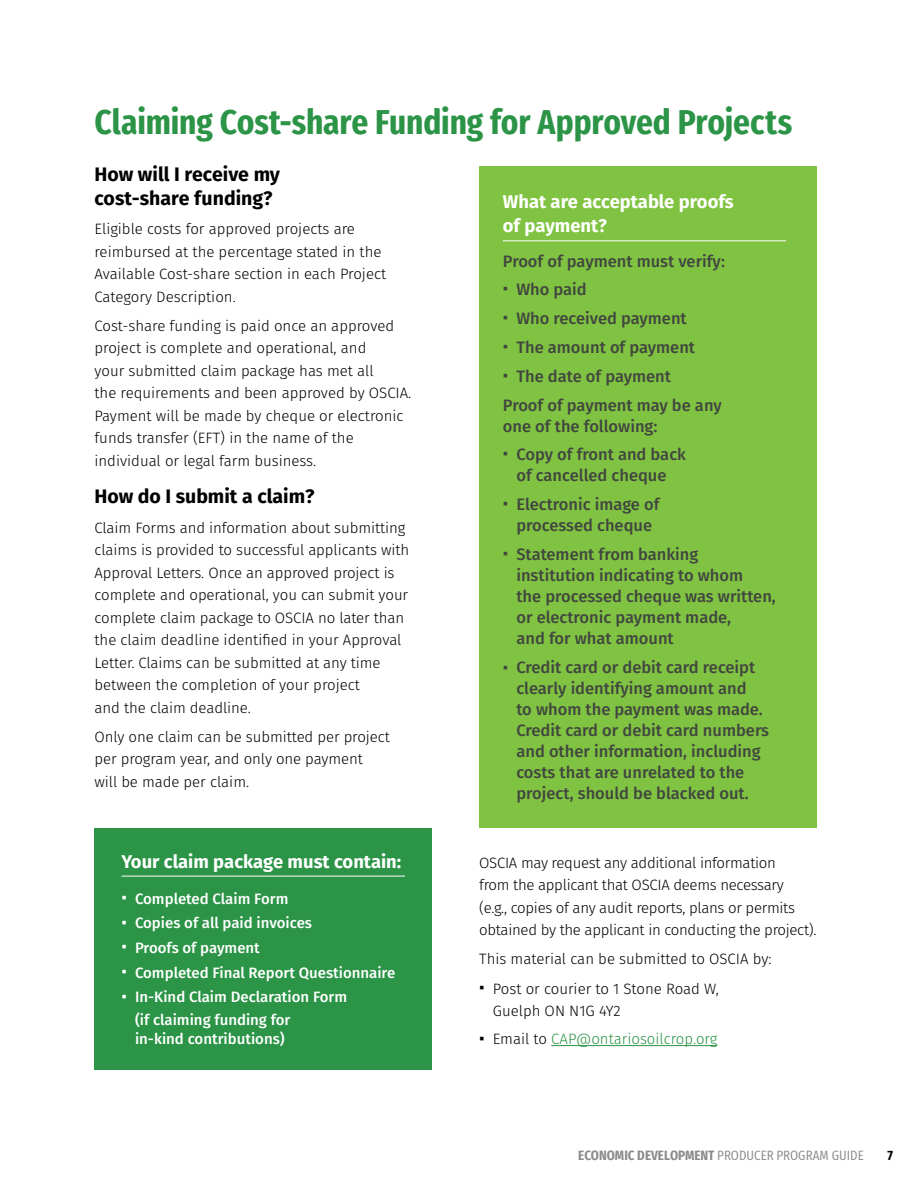
<style>
.page{position:relative;width:918px;height:1188px;background:#fff}
.page>*{position:absolute;margin:0;border:0;box-sizing:border-box;transform-origin:0 0}
.t1{font:700 34.5px "Fira Sans Condensed";letter-spacing:-.005em;color:#2b9446}
.Gray_Headlines{font:700 19.5px/24px "Fira Sans";color:#000}
.White_Callout_Headli{font:700 18.3px/24px "Fira Sans";color:#fff}
.Gray_Callout_Body{font:500 16.5px/21px "Fira Sans";color:#41463f}
.Body{font:300 15px/22.5px "Fira Sans";letter-spacing:-.005em;color:#000}
.t2{font:500 15px/22.5px "Fira Sans";color:#fff}
.t3{font:300 15px "Fira Sans";color:#2b9446}
.t4{font:13.5px "Fira Sans Condensed";color:#8a8c8e}
.t5{font:700 13.5px "Fira Sans Condensed";color:#000}
.s1{color:#000}
.s2{font-weight:700}
</style>
<div class="page">
<div style="left:479px;top:166px;width:338px;height:662px;background:#80c342"></div>
<hr style="left:503px;top:240px;width:283px;height:1px;background:#fff">
<div style="left:94px;top:828px;width:338px;height:242px;background:#2b9446"></div>
<hr style="left:122px;top:876px;width:283px;height:1px;background:#fff">
<hr style="left:551px;top:1045px;width:166px;height:1px;background:#2b9446">
<h1 class="t1" style="left:94px;top:90px;width:699px">Claiming Cost-share Funding for Approved Projects</h1>
<h1 class="Gray_Headlines" style="left:94px;top:162px;width:187px">How will I receive my cost-share funding?</h1>
<p class="Body" style="left:94px;top:218px;width:293px">Eligible costs for approved projects are reimbursed at the percentage stated in the Available Cost-share section in each Project Category Description.</p>
<p class="Body" style="left:94px;top:314px;width:318px">Cost-share funding is paid once an approved project is complete and operational, and<br>your submitted claim package has met all<br>the requirements and been approved by OSCIA.<br>Payment will be made by cheque or electronic funds transfer (EFT) in the name of the individual or legal farm business.</p>
<h1 class="Gray_Headlines" style="left:94px;top:485px;width:222px">How do I submit a claim?</h1>
<p class="Body" style="left:94px;top:516px;width:316px">Claim Forms and information about submitting claims is provided to successful applicants with Approval Letters. Once an approved project is complete and operational, you can submit your complete claim package to OSCIA no later than the claim deadline identified in your Approval Letter. Claims can be submitted at any time between the completion of your project<br>and the claim deadline.</p>
<p class="Body" style="left:94px;top:725px;width:297px">Only one claim can be submitted per project per program year, and only one payment<br>will be made per claim.</p>
<h2 class="White_Callout_Headli" style="left:122px;top:849px;width:281px">Your claim package must contain:</h2>
<p class="t2" style="left:135px;top:886px;width:155px">Completed Claim Form</p>
<p class="t2" style="left:135px;top:911px;width:179px">Copies of all paid invoices</p>
<p class="t2" style="left:135px;top:936px;width:126px">Proofs of payment</p>
<p class="t2" style="left:135px;top:960px;width:262px">Completed Final Report Questionnaire</p>
<p class="t2" style="left:135px;top:985px;width:214px">In-Kind Claim Declaration Form (if claiming funding for</p>
<p class="t2" style="left:135px;top:1027px;width:151px">in-kind contributions)</p>
<h2 class="White_Callout_Headli" style="left:503px;top:190px;width:232px">What are acceptable proofs of payment?</h2>
<p class="Gray_Callout_Body" style="left:503px;top:250px;width:224px">Proof of payment must verify:</p>
<p class="Gray_Callout_Body" style="left:516px;top:278px;width:72px">Who paid</p>
<p class="Gray_Callout_Body" style="left:516px;top:307px;width:172px">Who received payment</p>
<p class="Gray_Callout_Body" style="left:516px;top:336px;width:180px">The amount of payment</p>
<p class="Gray_Callout_Body" style="left:516px;top:365px;width:156px">The date of payment</p>
<p class="Gray_Callout_Body" style="left:503px;top:394px;width:220px">Proof of payment may be any one of the following:</p>
<p class="Gray_Callout_Body" style="left:516px;top:443px;width:171px">Copy of front and back of cancelled cheque</p>
<p class="Gray_Callout_Body" style="left:516px;top:493px;width:145px">Electronic image of processed cheque</p>
<p class="Gray_Callout_Body" style="left:516px;top:543px;width:261px">Statement from banking institution indicating to whom<br>the processed cheque was written, or electronic payment made,<br>and for what amount</p>
<p class="Gray_Callout_Body" style="left:516px;top:656px;width:254px">Credit card or debit card receipt clearly identifying amount and<br>to whom the payment was made.<br>Credit card or debit card numbers and other information, including costs that are unrelated to the project, should be blacked out.</p>
<p class="Body" style="left:479px;top:851px;width:339px">OSCIA may request any additional information<br>from the applicant that OSCIA deems necessary<br>(e.g., copies of any audit reports, plans or permits obtained by the applicant in conducting the project).</p>
<p class="Body" style="left:479px;top:948px;width:294px">This material can be submitted to OSCIA by:</p>
<p class="Body" style="left:493px;top:977px;width:228px">Post or courier to 1 Stone Road W,<br>Guelph ON N1G 4Y2</p>
<p class="t3" style="left:493px;top:1028px;width:226px"><span class="s1">Email to</span> CAP@ontariosoilcrop.org</p>
<p class="t4" style="left:578px;top:1143px;width:287px"><span class="s2">ECONOMIC DEVELOPMENT</span> PRODUCER PROGRAM GUIDE</p>
<p class="t5" style="left:887px;top:1143px;width:7px">7</p>
</div>
